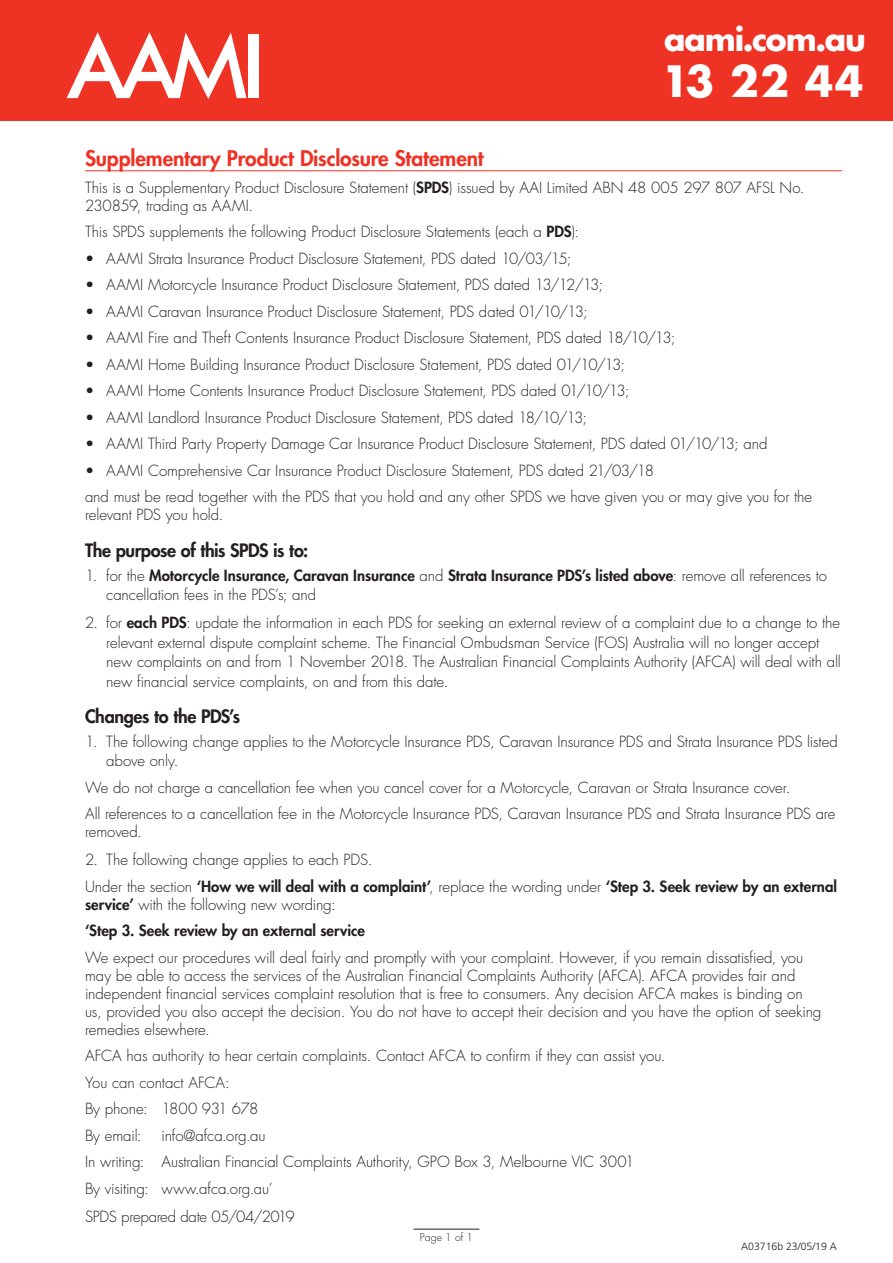
<style>
.page{position:relative;width:893px;height:1263px;background:#fff}
.page>*{position:absolute;margin:0;border:0;box-sizing:border-box;transform-origin:0 0}
.t1{font:700 42px "Futura Std";color:#fff}
.t2{font:700 31.5px "Futura Std";letter-spacing:-.04em;color:#fff}
.t3{font:800 21px "Futura Std";letter-spacing:-.005em;color:#ee3224}
.t4{font:800 18px "Futura Std";letter-spacing:-.025em;color:#231f20}
.t5{font:300 15px/26.5px "Futura Std";letter-spacing:-.005em;color:#231f20}
.t6{font:800 15px/19.5px "Futura Std";color:#231f20}
.t7{font:300 15px "Futura Std";letter-spacing:-.025em;color:#231f20}
.t8{font:300 10.5px "Frutiger LT Std";color:#231f20}
.t9{font:300 10.5px "Futura Std";color:#231f20}
.s1{font-weight:800}
.s2{font-weight:300}
</style>
<div class="page">
<hr style="left:414px;top:1229px;width:65px;height:1px;background:#231f20">
<div style="left:0;top:0;width:893px;height:121px;background:#ee3224"></div>
<div style="left:249px;top:34px;width:10px;height:64px;background:#fff"></div>
<svg style="left:67px;top:32px;width:180px;height:67px"></svg>
<hr style="left:85px;top:170px;width:757px;height:1px;background:#ee3224">
<h2 class="t2" style="left:664px;top:19px;width:203px">aami.com.au</h2>
<h1 class="t1" style="left:661px;top:53px;width:204px">13 22 44</h1>
<h3 class="t3" style="left:85px;top:145px;width:400px">Supplementary Product Disclosure Statement</h3>
<p class="t5" style="left:85px;top:179px;width:721px;line-height:18px">This is a Supplementary Product Disclosure Statement (<span class="s1">SPDS</span>) issued by AAI Limited ABN 48 005 297 807 AFSL No.<br>230859, trading as AAMI.</p>
<p class="t5" style="left:85px;top:219px;width:495px">This SPDS supplements the following Product Disclosure Statements (each a <span class="s1">PDS</span>):</p>
<p class="t5" style="left:85px;top:245px;width:488px">• AAMI Strata Insurance Product Disclosure Statement, PDS dated 10/03/15;</p>
<p class="t5" style="left:85px;top:272px;width:520px">• AAMI Motorcycle Insurance Product Disclosure Statement, PDS dated 13/12/13;</p>
<p class="t5" style="left:85px;top:298px;width:504px">• AAMI Caravan Insurance Product Disclosure Statement, PDS dated 01/10/13;</p>
<p class="t5" style="left:85px;top:325px;width:592px">• AAMI Fire and Theft Contents Insurance Product Disclosure Statement, PDS dated 18/10/13;</p>
<p class="t5" style="left:85px;top:351px;width:541px">• AAMI Home Building Insurance Product Disclosure Statement, PDS dated 01/10/13;</p>
<p class="t5" style="left:85px;top:378px;width:546px">• AAMI Home Contents Insurance Product Disclosure Statement, PDS dated 01/10/13;</p>
<p class="t5" style="left:85px;top:404px;width:503px">• AAMI Landlord Insurance Product Disclosure Statement, PDS dated 18/10/13;</p>
<p class="t5" style="left:85px;top:431px;width:684px">• AAMI Third Party Property Damage Car Insurance Product Disclosure Statement, PDS dated 01/10/13; and</p>
<p class="t5" style="left:85px;top:457px;width:729px">• AAMI Comprehensive Car Insurance Product Disclosure Statement, PDS dated 21/03/18<br>and must be read together with the PDS that you hold and any other SPDS we have given you or may give you for the</p>
<p class="t5" style="left:85px;top:502px;width:140px">relevant PDS you hold.</p>
<p class="t4" style="left:85px;top:539px;width:225px">The purpose of this SPDS is to:</p>
<p class="t6" style="left:106px;top:565px;width:722px;text-indent:-21px"><span class="s2">1. for the</span> Motorcycle Insurance, Caravan Insurance <span class="s2">and</span> Strata Insurance PDS’s listed above<span class="s2">: remove all references to cancellation fees in the PDS’s; and</span></p>
<p class="t5" style="left:106px;top:613px;width:736px;line-height:19.5px;text-indent:-21px">2. for <span class="s1">each PDS</span>: update the information in each PDS for seeking an external review of a complaint due to a change to the relevant external dispute complaint scheme. The Financial Ombudsman Service (FOS) Australia will no longer accept new complaints on and from 1 November 2018. The Australian Financial Complaints Authority (AFCA) will deal with all new financial service complaints, on and from this date.</p>
<p class="t4" style="left:85px;top:705px;width:157px">Changes to the PDS’s</p>
<p class="t5" style="left:106px;top:732px;width:733px;line-height:19.5px;text-indent:-21px">1. The following change applies to the Motorcycle Insurance PDS, Caravan Insurance PDS and Strata Insurance PDS listed above only.</p>
<p class="t5" style="left:85px;top:774px;width:752px">We do not charge a cancellation fee when you cancel cover for a Motorcycle, Caravan or Strata Insurance cover.<br>All references to a cancellation fee in the Motorcycle Insurance PDS, Caravan Insurance PDS and Strata Insurance PDS are</p>
<p class="t5" style="left:85px;top:819px;width:58px">removed.</p>
<p class="t5" style="left:85px;top:847px;width:753px">2. The following change applies to each PDS.<br>Under the section <span class="s1">‘How we will deal with a complaint’</span>, replace the wording under <span class="s1">‘Step 3. Seek review by an external</span></p>
<p class="t6" style="left:85px;top:891px;width:282px;line-height:26.5px">service’ <span class="s2">with the following new wording: </span>‘Step 3. Seek review by an external service</p>
<p class="t5" style="left:85px;top:949px;width:738px;line-height:18px">We expect our procedures will deal fairly and promptly with your complaint. However, if you remain dissatisfied, you may be able to access the services of the Australian Financial Complaints Authority (AFCA). AFCA provides fair and independent financial services complaint resolution that is free to consumers. Any decision AFCA makes is binding on us, provided you also accept the decision. You do not have to accept their decision and you have the option of seeking remedies elsewhere.</p>
<p class="t5" style="left:85px;top:1043px;width:582px">AFCA has authority to hear certain complaints. Contact AFCA to confirm if they can assist you.<br>You can contact AFCA:<br>By phone: 1800 931 678<br>By email:</p>
<p class="t5" style="left:85px;top:1122px;width:551px;text-indent:76px">info@afca.org.au<br>In writing: Australian Financial Complaints Authority, GPO Box 3, Melbourne VIC 3001<br>By visiting: www.afca.org.au’</p>
<p class="t7" style="left:85px;top:1207px;width:211px">SPDS prepared date 05/04/2019</p>
<p class="t9" style="left:420px;top:1231px;width:55px">Page 1 of 1</p>
<p class="t8" style="left:741px;top:1240px;width:97px">A03716b 23/05/19 A</p>
</div>
